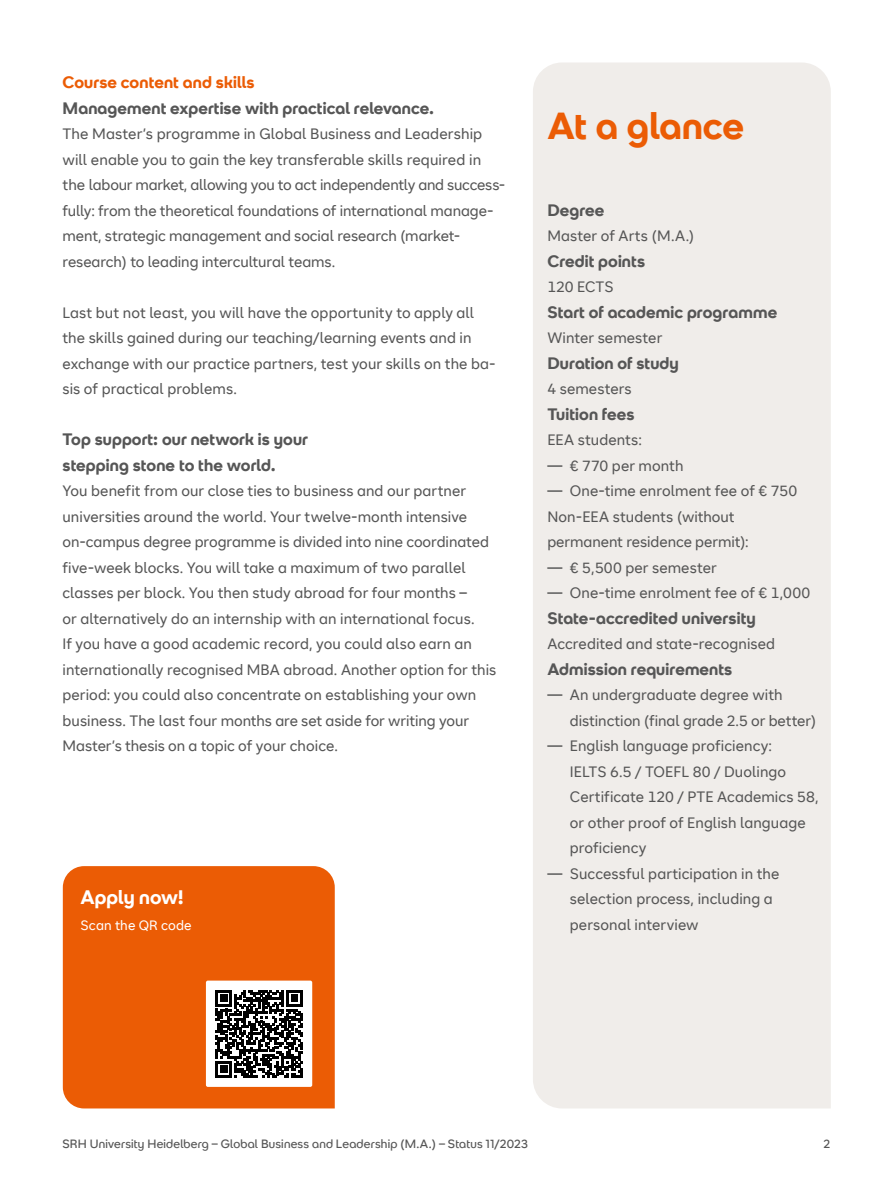
<style>
.page{position:relative;width:893px;height:1188px;background:#fff}
.page>*{position:absolute;margin:0;border:0;box-sizing:border-box;transform-origin:0 0}
.t1{font:700 37.5px "SRH Headline";letter-spacing:-.005em;color:#eb5c05}
.t2{font:700 19.5px "SRH Headline";color:#fff}
.t3{font:700 16.5px/25.5px "SRH Headline";letter-spacing:.005em;color:#565656}
.t4{font:700 16.5px "SRH Headline";letter-spacing:.005em;color:#eb5c05}
.t5{font:15px/25.5px "SRH Text";letter-spacing:.005em;color:#565656}
.t6{font:13.5px "SRH Text";letter-spacing:.01em;color:#fff}
.t7{font:12px "SRH Headline";letter-spacing:.015em;color:#565656}
</style>
<div class="page">
<div style="left:533px;top:63px;width:298px;height:1045px;background:#f0edea"></div>
<div style="left:63px;top:866px;width:272px;height:242px;background:#eb5c05"></div>
<div style="left:206px;top:981px;width:106px;height:106px;background:#fff;border-radius:2px"></div>
<svg style="left:215px;top:990px;width:88px;height:87px"></svg>
<p class="t4" style="left:63px;top:73px;width:194px">Course content and skills</p>
<p class="t3" style="left:63px;top:95px;width:373px">Management expertise with practical relevance.</p>
<p class="t5" style="left:63px;top:121px;width:444px">The Master’s programme in Global Business and Leadership will enable you to gain the key transferable skills required in the labour market, allowing you to act independently and success&shy;fully: from the theoretical foundations of international manage&shy;ment, strategic management and social research (market&shy;research) to leading intercultural teams.</p>
<p class="t5" style="left:63px;top:300px;width:435px">Last but not least, you will have the opportunity to apply all the skills gained during our teaching/learning events and in exchange with our practice partners, test your skills on the ba&shy;sis of practical problems.</p>
<p class="t3" style="left:63px;top:427px;width:247px">Top support: our network is your stepping stone to the world.</p>
<p class="t5" style="left:63px;top:478px;width:435px">You benefit from our close ties to business and our partner universities around the world. Your twelve-month intensive on-campus degree programme is divided into nine coordinated five-week blocks. You will take a maximum of two parallel classes per block. You then study abroad for four months –<br>or alternatively do an internship with an international focus.<br>If you have a good academic record, you could also earn an internationally recognised MBA abroad. Another option for this period: you could also concentrate on establishing your own business. The last four months are set aside for writing your Master’s thesis on a topic of your choice.</p>
<h2 class="t2" style="left:81px;top:886px;width:105px">Apply now!</h2>
<p class="t6" style="left:81px;top:917px;width:113px">Scan the QR code</p>
<h1 class="t1" style="left:547px;top:104px;width:198px">At a glance</h1>
<p class="t3" style="left:547px;top:197px;width:59px">Degree</p>
<p class="t5" style="left:547px;top:223px;width:149px">Master of Arts (M.A.)</p>
<p class="t3" style="left:547px;top:248px;width:99px">Credit points</p>
<p class="t5" style="left:547px;top:274px;width:68px">120 ECTS</p>
<p class="t3" style="left:547px;top:299px;width:231px">Start of academic programme</p>
<p class="t5" style="left:547px;top:325px;width:116px">Winter semester</p>
<p class="t3" style="left:547px;top:350px;width:133px">Duration of study</p>
<p class="t5" style="left:547px;top:376px;width:86px">4 semesters</p>
<p class="t3" style="left:547px;top:401px;width:89px">Tuition fees</p>
<p class="t5" style="left:547px;top:427px;width:96px">EEA students:</p>
<p class="t5" style="left:547px;top:453px;width:138px">— € 770 per month</p>
<p class="t5" style="left:547px;top:478px;width:251px">— One-time enrolment fee of € 750<br>Non-EEA students (without permanent residence permit):</p>
<p class="t5" style="left:547px;top:555px;width:171px">— € 5,500 per semester</p>
<p class="t5" style="left:547px;top:580px;width:265px">— One-time enrolment fee of € 1,000</p>
<p class="t3" style="left:547px;top:605px;width:210px">State-accredited university</p>
<p class="t5" style="left:547px;top:631px;width:229px">Accredited and state-recognised</p>
<p class="t3" style="left:547px;top:656px;width:187px">Admission requirements</p>
<p class="t5" style="left:570px;top:682px;width:248px;text-indent:-22px">— An undergraduate degree with distinction (final grade 2.5 or better)</p>
<p class="t5" style="left:570px;top:733px;width:250px;text-indent:-22px">— English language proficiency:<br>IELTS 6.5 / TOEFL 80 / Duolingo<br>Certificate 120 / PTE Academics 58, or other proof of English language proficiency</p>
<p class="t5" style="left:570px;top:861px;width:211px;text-indent:-22px">— Successful participation in the selection process, including a personal interview</p>
<p class="t7" style="left:63px;top:1137px;width:467px">SRH University Heidelberg – Global Business and Leadership (M.A.) – Status 11/2023</p>
<p class="t7" style="left:824px;top:1137px;width:8px">2</p>
</div>
